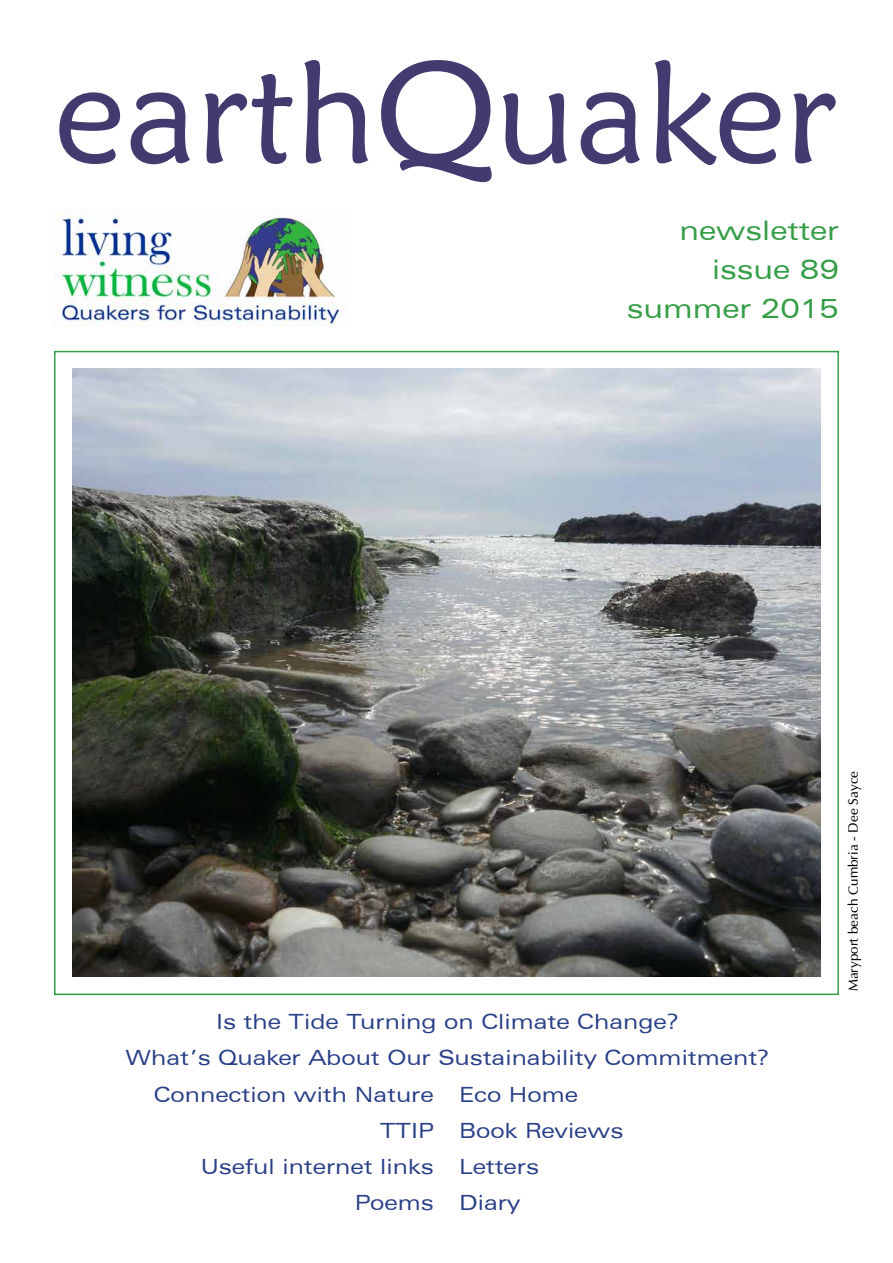
<style>
.page{position:relative;width:893px;height:1263px;background:#fff}
.page>*{position:absolute;margin:0;border:0;box-sizing:border-box;transform-origin:0 0}
.t1{font:144px "Maiandra GD";color:#423b6f}
.t2{font:expanded 27px/39px "Zurich BT";color:#359d47;text-align:right}
.t3{font:expanded 21px/36px "Zurich BT";color:#293f87;text-align:right}
.t4{font:13.5px "Optima";color:#000}
</style>
<div class="page">
<img style="left:73px;top:369px;width:747px;height:607px">
<img style="left:54px;top:209px;width:289px;height:118px">
<h1 class="t1" style="left:54px;top:25px;width:784px">earthQuaker</h1>
<p class="t2" style="left:627px;top:210px;width:214px">newsletter issue 89 summer 2015</p>
<p class="t3" style="left:126px;top:1004px;width:645px;text-align:center">Is the Tide Turning on Climate Change?<br>What’s Quaker About Our Sustainability Commitment?</p>
<p class="t3" style="left:154px;top:1077px;width:282px">Connection with Nature<br>TTIP<br>Useful internet links<br>Poems</p>
<p class="t3" style="left:459px;top:1077px;width:166px;text-align:left">Eco Home<br>Book Reviews<br>Letters<br>Diary</p>
<p class="t4" style="left:845px;top:991px;width:222px;rotate:-90deg">Maryport beach Cumbria - Dee Sayce</p>
</div>
